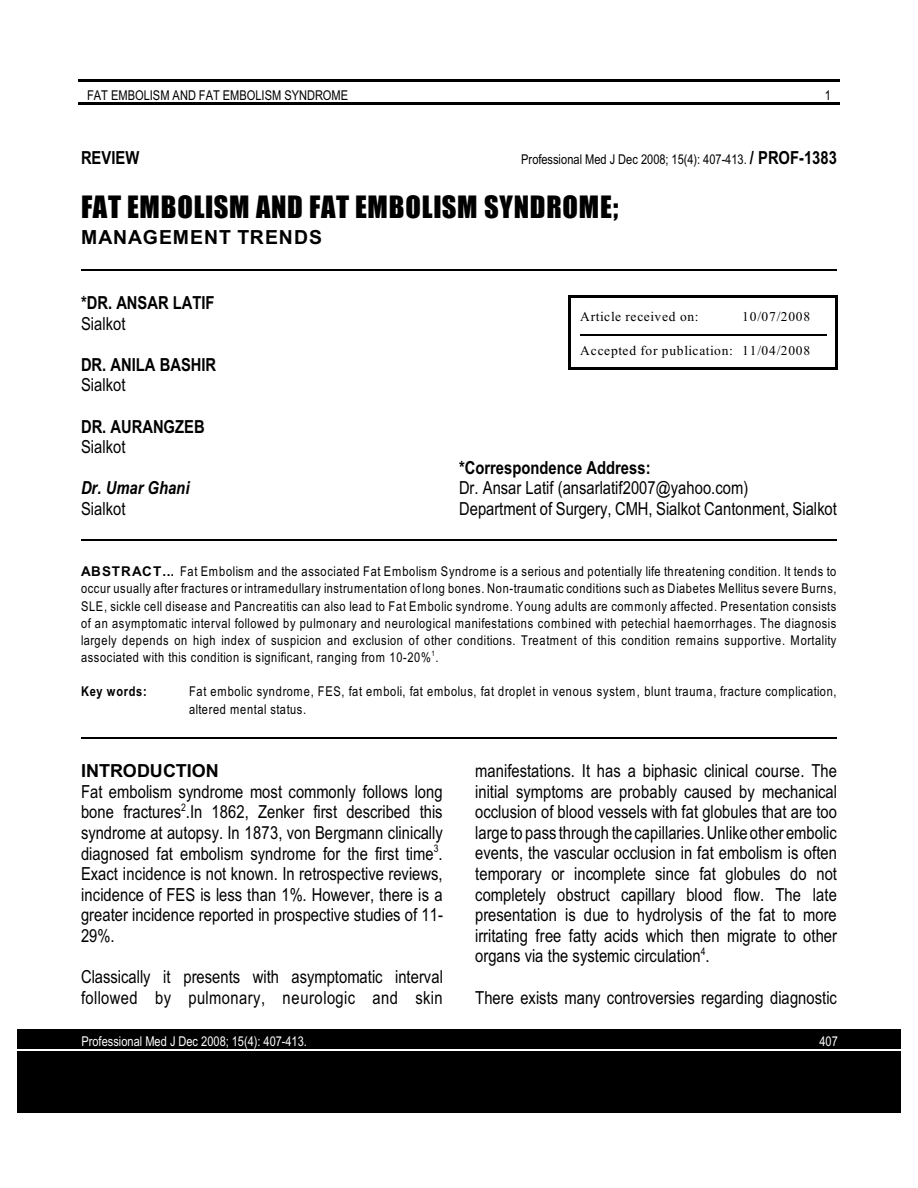
<style>
.page{position:relative;width:918px;height:1188px;background:#fff}
.page>*{position:absolute;margin:0;border:0;box-sizing:border-box;transform-origin:0 0}
.t1{font:28.5px "Impact";letter-spacing:.02em;color:#000}
.t2{font:700 19.5px "Arial";letter-spacing:.055em;color:#000}
.t3{font:18px/20.5px "Arial Narrow";letter-spacing:.005em;color:#000}
.t4{font:700 18px "Arial Narrow";color:#000}
.t5{font:italic 700 18px "Arial Narrow";color:#000}
.t6{font:700 18px "Arial";letter-spacing:.005em;color:#000}
.t7{font:13.5px/17.1px "Arial Narrow";letter-spacing:.035em;color:#000;text-align:justify}
.t8{font:13.5px/17.2px "Arial Narrow";letter-spacing:.055em;color:#000}
.t9{font:13.5px "Arial Narrow";color:#000}
.t10{font:13.5px "Times New Roman";letter-spacing:.06em;color:#000}
.t11{font:13.5px "Arial Narrow";color:#fff}
.t12{font:700 13.5px "Arial Narrow";letter-spacing:.055em;color:#000}
.t13{font:10.5px "Arial Narrow";color:#000}
.t14{font:7.5px "Arial Narrow";color:#000}
.s1{font-weight:700;font-size:18px}
.s2{font-family:"Arial";font-weight:700}
.s3{font-weight:700}
</style>
<div class="page">
<hr style="left:78px;top:79px;width:762px;height:3px;background:#000">
<hr style="left:78px;top:102px;width:762px;height:3px;background:#000">
<div style="left:17px;top:1029px;width:884px;height:21px;background:#000"></div>
<div style="left:17px;top:1051px;width:884px;height:21px;background:#000"></div>
<div style="left:17px;top:1072px;width:884px;height:20px;background:#000"></div>
<div style="left:17px;top:1093px;width:884px;height:20px;background:#000"></div>
<hr style="left:81px;top:269px;width:756px;height:2px;background:#000">
<hr style="left:81px;top:539px;width:756px;height:2px;background:#000">
<hr style="left:81px;top:737px;width:756px;height:2px;background:#000">
<hr style="left:580px;top:334px;width:246px;height:2px;background:#000">
<hr style="left:568px;top:295px;width:3px;height:75px;background:#000">
<hr style="left:836px;top:295px;width:2px;height:75px;background:#000">
<hr style="left:568px;top:295px;width:270px;height:3px;background:#000">
<hr style="left:568px;top:368px;width:270px;height:2px;background:#000">
<p class="t9" style="left:87px;top:90px;width:263px">FAT EMBOLISM AND FAT EMBOLISM SYNDROME</p>
<p class="t7" style="left:825px;top:87px;width:8px">1</p>
<p class="t4" style="left:81px;top:151px;width:60px">REVIEW</p>
<p class="t9" style="left:521px;top:154px;width:317px">Professional Med J Dec 2008; 15(4): 407-413. <span class="s1">/ PROF-1383</span></p>
<h1 class="t1" style="left:81px;top:196px;width:539px">FAT EMBOLISM AND FAT EMBOLISM SYNDROME;</h1>
<p class="t2" style="left:81px;top:230px;width:243px">MANAGEMENT TRENDS</p>
<p class="t4" style="left:81px;top:296px;width:135px">*DR. ANSAR LATIF</p>
<p class="t3" style="left:81px;top:315px;width:46px">Sialkot</p>
<p class="t4" style="left:81px;top:358px;width:137px">DR. ANILA BASHIR</p>
<p class="t3" style="left:81px;top:376px;width:46px">Sialkot</p>
<p class="t4" style="left:81px;top:420px;width:125px">DR. AURANGZEB</p>
<p class="t3" style="left:81px;top:438px;width:46px">Sialkot</p>
<p class="t10" style="left:580px;top:312px;width:120px">Article received on:</p>
<p class="t10" style="left:742px;top:312px;width:69px">10/07/2008</p>
<p class="t10" style="left:580px;top:346px;width:231px">Accepted for publication: 11/04/2008</p>
<p class="t4" style="left:459px;top:461px;width:193px">*Correspondence Address:</p>
<p class="t5" style="left:81px;top:481px;width:110px">Dr. Umar Ghani</p>
<p class="t3" style="left:459px;top:480px;width:291px">Dr. Ansar Latif (ansarlatif2007@yahoo.com)</p>
<p class="t3" style="left:81px;top:500px;width:46px">Sialkot</p>
<p class="t3" style="left:459px;top:500px;width:379px">Department of Surgery, CMH, Sialkot Cantonment, Sialkot</p>
<p class="t7" style="left:81px;top:564px;width:757px"><span class="s2">ABSTRACT..</span><span class="s3">.</span> Fat Embolism and the associated Fat Embolism Syndrome is a serious and potentially life threatening condition. It tends to occur usually after fractures or intramedullary instrumentation of long bones. Non-traumatic conditions such as Diabetes Mellitus severe Burns, SLE, sickle cell disease and Pancreatitis can also lead to Fat Embolic syndrome. Young adults are commonly affected. Presentation consists of an asymptomatic interval followed by pulmonary and neurological manifestations combined with petechial haemorrhages. The diagnosis largely depends on high index of suspicion and exclusion of other conditions. Treatment of this condition remains supportive. Mortality associated with this condition is significant, ranging from 10-20% .</p>
<p class="t14" style="left:431px;top:650px;width:5px">1</p>
<p class="t12" style="left:81px;top:687px;width:67px">Key words:</p>
<p class="t8" style="left:189px;top:684px;width:649px">Fat embolic syndrome, FES, fat emboli, fat embolus, fat droplet in venous system, blunt trauma, fracture complication, altered mental status.</p>
<p class="t6" style="left:81px;top:764px;width:139px">INTRODUCTION</p>
<p class="t3" style="left:81px;top:783px;width:363px">Fat embolism syndrome most commonly follows long bone fractures .In 1862, Zenker first described this</p>
<p class="t13" style="left:181px;top:803px;width:6px">2</p>
<p class="t3" style="left:81px;top:824px;width:363px;text-align:justify">syndrome at autopsy. In 1873, von Bergmann clinically diagnosed fat embolism syndrome for the first time .<sup>3<br></sup>Exact incidence is not known. In retrospective reviews, incidence of FES is less than 1%. However, there is a greater incidence reported in prospective studies of 11- 29%.</p>
<p class="t3" style="left:81px;top:968px;width:363px">Classically it presents with asymptomatic interval followed by pulmonary, neurologic and skin</p>
<p class="t3" style="left:475px;top:762px;width:363px;text-align:justify">manifestations. It has a biphasic clinical course. The initial symptoms are probably caused by mechanical occlusion of blood vessels with fat globules that are too large to pass through the capillaries. Unlike other embolic events, the vascular occlusion in fat embolism is often temporary or incomplete since fat globules do not completely obstruct capillary blood flow. The late presentation is due to hydrolysis of the fat to more irritating free fatty acids which then migrate to other organs via the systemic circulation .<sup>4</sup></p>
<p class="t3" style="left:475px;top:989px;width:363px">There exists many controversies regarding diagnostic</p>
<p class="t11" style="left:82px;top:1036px;width:227px">Professional Med J Dec 2008; 15(4): 407-413.</p>
<p class="t11" style="left:819px;top:1036px;width:20px">407</p>
</div>
